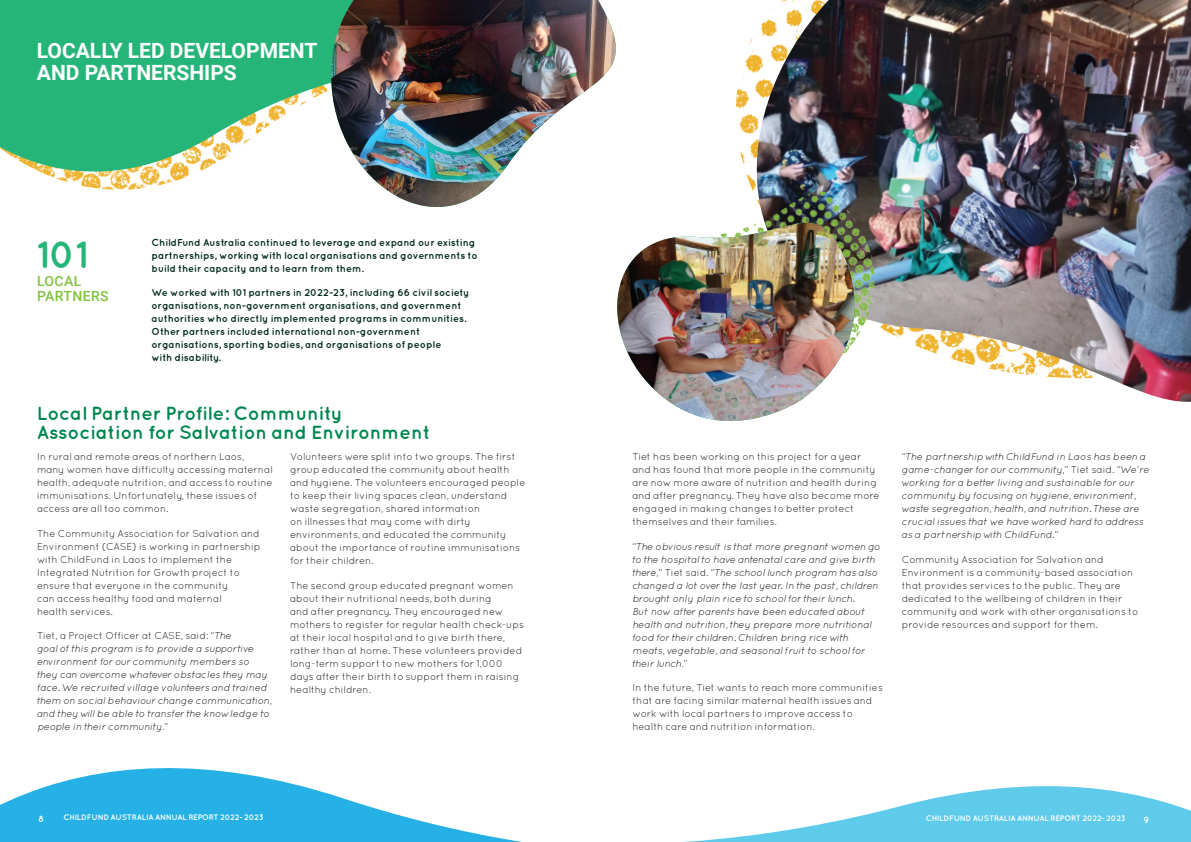
<style>
.page{position:relative;width:1191px;height:842px;background:#fff}
.page>*{position:absolute;margin:0;border:0;box-sizing:border-box;transform-origin:0 0}
.pull_out_No{font:700 38px "Quicksand";color:#25b579}
.t1{font:700 21px/22px "Roboto";color:#fff}
.t2{font:700 19px/19px "Quicksand";color:#008751}
.pull_out_No_text{font:500 14px/15px "Roboto";letter-spacing:.025em;color:#81c340}
.Body{font:10px/13px "Quicksand";color:#231f20}
.Body-2{font:italic 10px/13px "Quicksand";letter-spacing:-.015em;color:#231f20}
.Body-3{font:700 10px/13px "Quicksand";color:#042c1c}
.t3{font:700 9px "Quicksand";color:#fff}
.t4{font:700 8px "Quicksand";letter-spacing:-.02em;color:#fff}
.s1{font-style:normal}
</style>
<div class="page">
<svg style="left:683px;top:786px;width:508px;height:56px;fill:#5dcbe9"></svg>
<svg style="left:0;top:0;width:330px;height:190px;fill:#25b579"></svg>
<svg style="left:0;top:768px;width:522px;height:74px;fill:#26b1e6"></svg>
<img style="left:331px;top:0;width:285px;height:207px">
<img style="left:737px;top:0;width:454px;height:402px">
<img style="left:737px;top:191px;width:150px;height:211px">
<img style="left:592px;top:192px;width:278px;height:210px">
<img style="left:605px;top:223px;width:263px;height:198px">
<h1 class="t1" style="left:37px;top:39px;width:282px">LOCALLY LED DEVELOPMENT<br>AND PARTNERSHIPS</h1>
<p class="pull_out_No" style="left:37px;top:232px;width:53px">101</p>
<p class="pull_out_No_text" style="left:37px;top:273px;width:73px">LOCAL<br>PARTNERS</p>
<p class="Body-3" style="left:152px;top:236px;width:328px">ChildFund Australia continued to leverage and expand our existing partnerships, working with local organisations and governments to build their capacity and to learn from them.</p>
<p class="Body-3" style="left:152px;top:286px;width:319px">We worked with 101 partners in 2022-23, including 66 civil society organisations, non-government organisations, and government authorities who directly implemented programs in communities.<br>Other partners included international non-government organisations, sporting bodies, and organisations of people<br>with disability.</p>
<h2 class="t2" style="left:37px;top:403px;width:395px">Local Partner Profile: Community<br>Association for Salvation and Environment</h2>
<p class="Body" style="left:37px;top:450px;width:237px">In rural and remote areas of northern Laos, many women have difficulty accessing maternal health, adequate nutrition, and access to routine immunisations. Unfortunately, these issues of access are all too common.</p>
<p class="Body" style="left:37px;top:526px;width:225px">The Community Association for Salvation and Environment (CASE) is working in partnership with ChildFund in Laos to implement the Integrated Nutrition for Growth project to ensure that everyone in the community<br>can access healthy food and maternal<br>health services.</p>
<p class="Body-2" style="left:37px;top:629px;width:236px"><span class="s1">Tiet, a Project Officer at CASE, said: “</span>The<br>goal of this program is to provide a supportive environment for our community members so they can overcome whatever obstacles they may face. We recruited village volunteers and trained them on social behaviour change communication, and they will be able to transfer the knowledge to people in their community<span class="s1">.”</span></p>
<p class="Body" style="left:290px;top:450px;width:237px">Volunteers were split into two groups. The first group educated the community about health and hygiene. The volunteers encouraged people to keep their living spaces clean, understand waste segregation, shared information<br>on illnesses that may come with dirty environments, and educated the community about the importance of routine immunisations for their children.</p>
<p class="Body" style="left:290px;top:578px;width:235px">The second group educated pregnant women about their nutritional needs, both during<br>and after pregnancy. They encouraged new mothers to register for regular health check-ups at their local hospital and to give birth there, rather than at home. These volunteers provided long-term support to new mothers for 1,000 days after their birth to support them in raising healthy children.</p>
<p class="t3" style="left:39px;top:813px;width:7px">8</p>
<p class="t4" style="left:64px;top:812px;width:202px">CHILDFUND AUSTRALIA ANNUAL REPORT 2022- 2023</p>
<p class="Body" style="left:632px;top:450px;width:249px">Tiet has been working on this project for a year and has found that more people in the community are now more aware of nutrition and health during and after pregnancy. They have also become more engaged in making changes to better protect themselves and their families.</p>
<p class="Body-2" style="left:632px;top:539px;width:250px"><span class="s1">“</span>The obvious result is that more pregnant women go to the hospital to have antenatal care and give birth there<span class="s1">,” Tiet said. “</span>The school lunch program has also changed a lot over the last year. In the past, children brought only plain rice to school for their lunch.<br>But now after parents have been educated about health and nutrition, they prepare more nutritional food for their children. Children bring rice with meats, vegetable, and seasonal fruit to school for their lunch<span class="s1">.”</span></p>
<p class="Body" style="left:632px;top:681px;width:252px">In the future, Tiet wants to reach more communities that are facing similar maternal health issues and work with local partners to improve access to health care and nutrition information.</p>
<p class="Body-2" style="left:901px;top:450px;width:249px"><span class="s1">“</span>The partnership with ChildFund in Laos has been a game-changer for our community<span class="s1">,” Tiet said. “</span>We’re working for a better living and sustainable for our community by focusing on hygiene, environment, waste segregation, health, and nutrition. These are crucial issues that we have worked hard to address as a partnership with ChildFund<span class="s1">.”</span></p>
<p class="Body" style="left:901px;top:552px;width:238px">Community Association for Salvation and Environment is a community-based association that provides services to the public. They are dedicated to the wellbeing of children in their community and work with other organisations to provide resources and support for them.</p>
<p class="t4" style="left:925px;top:813px;width:202px">CHILDFUND AUSTRALIA ANNUAL REPORT 2022- 2023</p>
<p class="t3" style="left:1143px;top:814px;width:7px">9</p>
</div>
